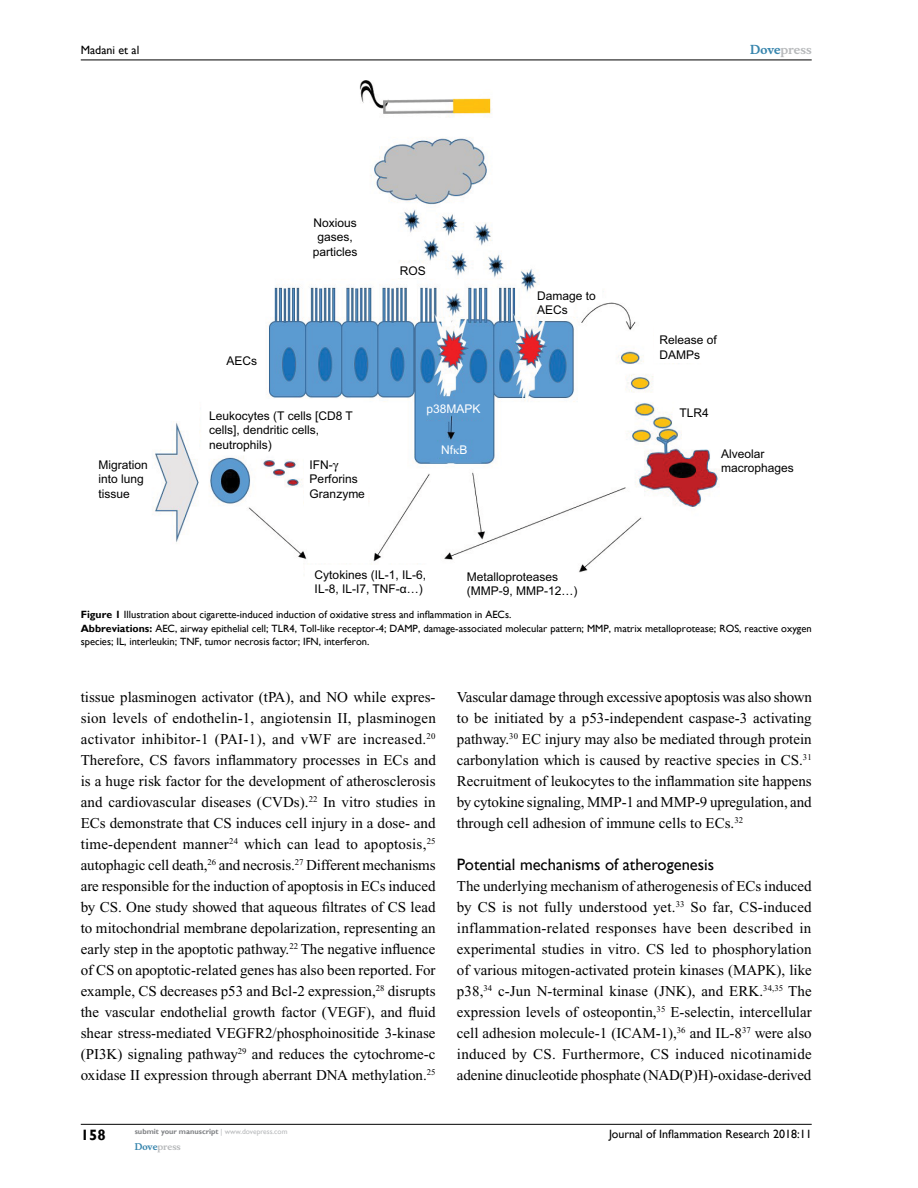
<style>
.page{position:relative;width:918px;height:1188px;background:#fff}
.page>*{position:absolute;margin:0;border:0;box-sizing:border-box;transform-origin:0 0}
.t1{font:16.5px "Gill Sans";color:#000}
.t2{font:15px/21px "Times New Roman";color:#000;text-align:justify}
.t3{font:700 15px "Gill Sans";color:#000}
.t4{font:12px/14.4px "Arial";color:#000}
.t5{font:12px "Gill Sans";color:#000}
.t6{font:12px "Arial";color:#fff}
.t7{font:700 12px "Musee";color:#b8babc}
.t8{font:10.5px/13.5px "Gill Sans";color:#000}
.t9{font:700 9px "Musee";color:#b8babc}
.t10{font:700 7.5px "Gill Sans";color:#808285}
.s1{color:#3785ad}
.s2{font-weight:700}
.s3{font-weight:400;color:#b8babc}
</style>
<div class="page">
<hr style="left:81px;top:1124px;width:731px;height:1px;background:#000">
<hr style="left:81px;top:60px;width:731px;height:1px;background:#000">
<img style="left:152px;top:81px;width:568px;height:492px">
<svg style="left:333px;top:463px;width:6px;height:9px"></svg>
<svg style="left:453px;top:449px;width:7px;height:5px"></svg>
<p class="t5" style="left:81px;top:43px;width:60px">Madani et al</p>
<p class="t4" style="left:99px;top:458px;width:51px">Migration into lung tissue</p>
<p class="t4" style="left:227px;top:353px;width:32px">AECs</p>
<p class="t4" style="left:313px;top:216px;width:46px;text-align:center">Noxious gases, particles</p>
<p class="t4" style="left:209px;top:409px;width:145px">Leukocytes (T cells [CD8 T cells], dendritic cells, neutrophils)</p>
<p class="t4" style="left:310px;top:458px;width:57px">IFN-<br>Perforins<br>Granzyme</p>
<p class="t4" style="left:400px;top:264px;width:28px">ROS</p>
<p class="t6" style="left:426px;top:401px;width:56px">p38MAPK</p>
<p class="t6" style="left:441px;top:442px;width:28px">Nf B</p>
<p class="t4" style="left:537px;top:288px;width:60px">Damage to<br>AECs</p>
<p class="t4" style="left:315px;top:568px;width:113px">Cytokines (IL-1, IL-6,<br>IL-8, IL-I7, TNF-α…)</p>
<p class="t4" style="left:467px;top:570px;width:112px">Metalloproteases (MMP-9, MMP-12…)</p>
<p class="t7" style="left:750px;top:43px;width:63px"><span class="s1">Dove</span>press</p>
<p class="t4" style="left:659px;top:333px;width:59px">Release of<br>DAMPs</p>
<p class="t4" style="left:679px;top:405px;width:31px">TLR4</p>
<p class="t4" style="left:721px;top:447px;width:74px">Alveolar macrophages</p>
<p class="t8" style="left:81px;top:608px;width:732px"><span class="s2">Figure 1</span> Illustration about cigarette-induced induction of oxidative stress and inflammation in AECs.<br><span class="s2">Abbreviations:</span> AEC, airway epithelial cell; TLR4, Toll-like receptor-4; DAMP, damage-associated molecular pattern; MMP, matrix metalloprotease; ROS, reactive oxygen species; IL, interleukin; TNF, tumor necrosis factor; IFN, interferon.</p>
<p class="t2" style="left:81px;top:687px;width:357px">tissue plasminogen activator (tPA), and NO while expres&shy;sion levels of endothelin-1, angiotensin II, plasminogen activator inhibitor-1 (PAI-1), and vWF are increased.<sup>20<br></sup>Therefore, CS favors inflammatory processes in ECs and is a huge risk factor for the development of atherosclerosis and cardiovascular diseases (CVDs).<sup>22</sup> In vitro studies in ECs demonstrate that CS induces cell injury in a dose- and time-dependent manner<sup>24</sup> which can lead to apoptosis,<sup>25 </sup>autophagic cell death,<sup>26</sup> and necrosis.<sup>27</sup> Different mechanisms are responsible for the induction of apoptosis in ECs induced by CS. One study showed that aqueous filtrates of CS lead to mitochondrial membrane depolarization, representing an early step in the apoptotic pathway.<sup>22</sup> The negative influence of CS on apoptotic-related genes has also been reported. For example, CS decreases p53 and Bcl-2 expression,<sup>28</sup> disrupts the vascular endothelial growth factor (VEGF), and fluid shear stress-mediated VEGFR2/phosphoinositide 3-kinase (PI3K) signaling pathway<sup>29</sup> and reduces the cytochrome-c oxidase II expression through aberrant DNA methylation.<sup>25</sup></p>
<p class="t2" style="left:457px;top:687px;width:357px">Vascular damage through excessive apoptosis was also shown to be initiated by a p53-independent caspase-3 activating pathway.<sup>30</sup> EC injury may also be mediated through protein carbonylation which is caused by reactive species in CS.<sup>31<br></sup>Recruitment of leukocytes to the inflammation site happens by cytokine signaling, MMP-1 and MMP-9 upregulation, and through cell adhesion of immune cells to ECs.<sup>32</sup></p>
<p class="t1" style="left:457px;top:855px;width:259px">Potential mechanisms of atherogenesis</p>
<p class="t2" style="left:457px;top:876px;width:356px">The underlying mechanism of atherogenesis of ECs induced by CS is not fully understood yet.<sup>33</sup> So far, CS-induced inflammation-related responses have been described in experimental studies in vitro. CS led to phosphorylation of various mitogen-activated protein kinases (MAPK), like p38,<sup>34</sup> c-Jun N-terminal kinase (JNK), and ERK.<sup>34,35</sup> The expression levels of osteopontin,<sup>35</sup> E-selectin, intercellular cell adhesion molecule-1 (ICAM-1),<sup>36</sup> and IL-8<sup>37</sup> were also induced by CS. Furthermore, CS induced nicotinamide adenine dinucleotide phosphate (NAD(P)H)-oxidase-derived</p>
<p class="t3" style="left:81px;top:1126px;width:26px">158</p>
<p class="t10" style="left:135px;top:1127px;width:154px">submit your manuscript <span class="s3">| www.dovepress.com</span></p>
<p class="t9" style="left:135px;top:1141px;width:48px"><span class="s1">Dove</span>press</p>
<p class="t5" style="left:609px;top:1127px;width:204px">Journal of Inflammation Research 2018:11</p>
</div>
